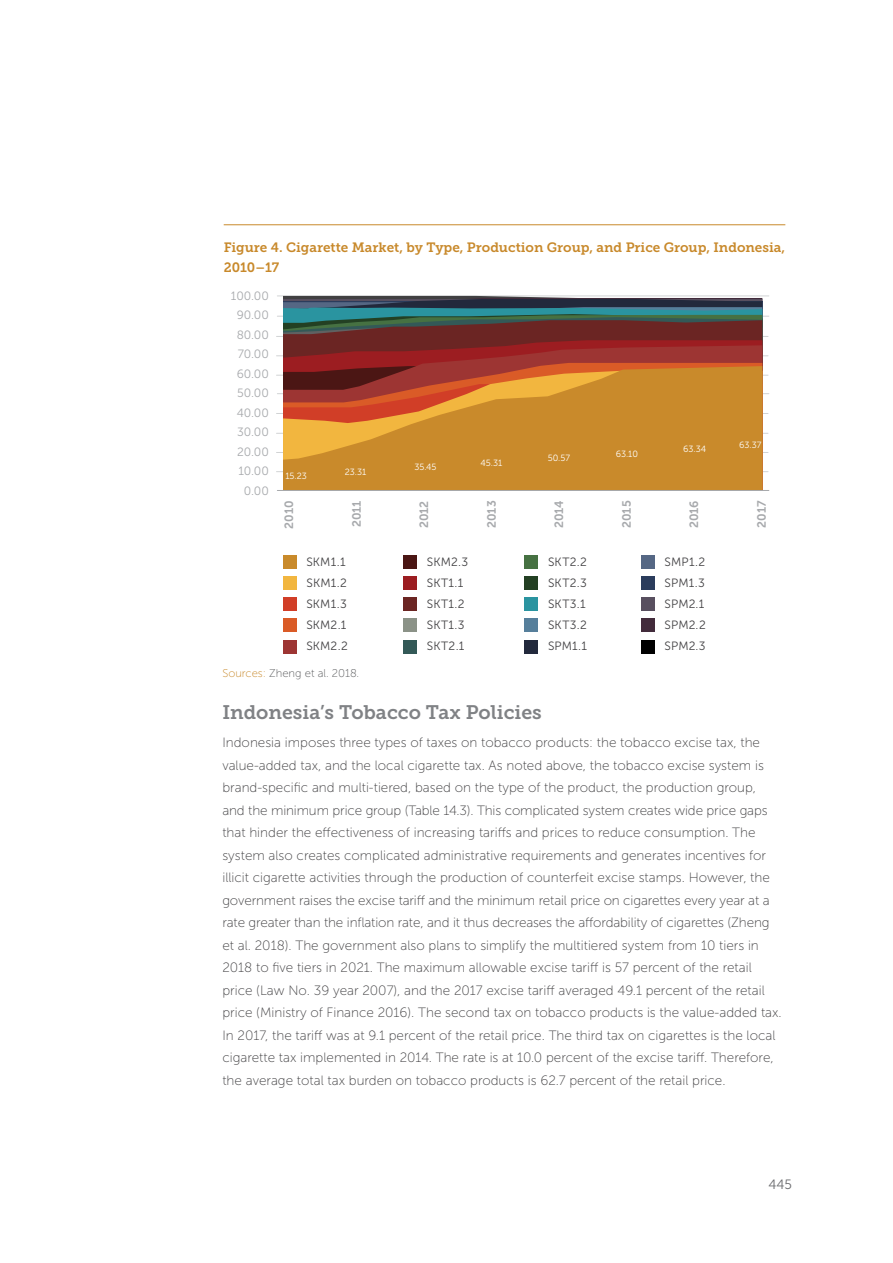
<style>
.page{position:relative;width:893px;height:1263px;background:#fff}
.page>*{position:absolute;margin:0;border:0;box-sizing:border-box;transform-origin:0 0}
.t1{font:19.5px "Museo Slab 700";color:#808285}
.t2{font:13.5px/22.5px "Museo Sans 100";color:#414042}
.t3{font:13.5px/19.5px "Museo Slab 700";color:#c8892b}
.t4{font:13.5px "Museo Sans 300";color:#696a6d}
.t5{font:12px/21px "Museo Sans 300";letter-spacing:.01em;color:#414042}
.t6{font:12px/19.5px "Museo Sans 300";color:#a7a9ac;text-align:right}
.t7{font:12px "Museo Sans 700";color:#a7a9ac}
.t8{font:11.25px "Museo Sans 100";color:#58595b}
.t9{font:9px "Museo Sans 300";color:#fff}
.s1{color:#c8892b}
</style>
<div class="page">
<div style="left:283px;top:577px;width:13px;height:13px;background:#f2b63f"></div>
<div style="left:283px;top:597px;width:13px;height:13px;background:#d13e27"></div>
<div style="left:283px;top:619px;width:13px;height:13px;background:#da5b27"></div>
<div style="left:283px;top:640px;width:13px;height:13px;background:#9d3533"></div>
<hr style="left:277px;top:316px;width:492px;height:1px;background:#d1d3d4">
<hr style="left:277px;top:295px;width:492px;height:1px;background:#d1d3d4">
<hr style="left:276px;top:355px;width:492px;height:1px;background:#d1d3d4">
<hr style="left:276px;top:433px;width:492px;height:1px;background:#d1d3d4">
<hr style="left:276px;top:413px;width:492px;height:1px;background:#d1d3d4">
<hr style="left:276px;top:375px;width:492px;height:1px;background:#d1d3d4">
<hr style="left:276px;top:336px;width:492px;height:1px;background:#d1d3d4">
<hr style="left:276px;top:471px;width:492px;height:1px;background:#d1d3d4">
<hr style="left:276px;top:452px;width:492px;height:1px;background:#d1d3d4">
<hr style="left:277px;top:393px;width:492px;height:1px;background:#d1d3d4">
<div style="left:283px;top:555px;width:13px;height:13px;background:#c98a2b"></div>
<div style="left:404px;top:577px;width:13px;height:13px;background:#9c1d21"></div>
<div style="left:404px;top:597px;width:13px;height:13px;background:#6b2523"></div>
<div style="left:404px;top:619px;width:13px;height:13px;background:#8b9287"></div>
<div style="left:404px;top:640px;width:13px;height:13px;background:#335957"></div>
<div style="left:404px;top:555px;width:13px;height:13px;background:#4b1614"></div>
<div style="left:525px;top:577px;width:13px;height:13px;background:#234023"></div>
<div style="left:525px;top:597px;width:13px;height:13px;background:#2a94a0"></div>
<div style="left:525px;top:619px;width:13px;height:13px;background:#567f9b"></div>
<div style="left:525px;top:640px;width:13px;height:13px;background:#22293c"></div>
<div style="left:525px;top:555px;width:13px;height:13px;background:#467142"></div>
<div style="left:641px;top:577px;width:13px;height:13px;background:#2b3c5c"></div>
<div style="left:641px;top:597px;width:13px;height:13px;background:#584f5f"></div>
<div style="left:641px;top:619px;width:13px;height:13px;background:#422b3b"></div>
<div style="left:641px;top:640px;width:13px;height:13px;background:#000"></div>
<div style="left:641px;top:555px;width:13px;height:13px;background:#556784"></div>
<svg style="left:283px;top:299px;width:479px;height:8px;background:#2e3549"></svg>
<svg style="left:283px;top:307px;width:479px;height:7px;background:#2f8796"></svg>
<svg style="left:283px;top:320px;width:479px;height:20px;background:#5f312c"></svg>
<svg style="left:283px;top:340px;width:479px;height:5px;background:#802122"></svg>
<svg style="left:283px;top:345px;width:479px;height:18px;background:#942929"></svg>
<svg style="left:283px;top:363px;width:479px;height:3px"></svg>
<svg style="left:283px;top:366px;width:479px;height:124px;background:#c77f2c"></svg>
<hr style="left:277px;top:490px;width:492px;height:1px;background:#a7a9ac">
<hr style="left:224px;top:224px;width:561px;height:1px;background:#c8892b">
<p class="t3" style="left:224px;top:238px;width:563px">Figure 4. Cigarette Market, by Type, Production Group, and Price Group, Indonesia,<br>2010–17</p>
<p class="t6" style="left:231px;top:286px;width:39px">100.00<br>90.00<br>80.00<br>70.00<br>60.00<br>50.00<br>40.00<br>30.00<br>20.00<br>10.00<br>0.00</p>
<p class="t9" style="left:285px;top:471px;width:23px">15.23</p>
<p class="t9" style="left:345px;top:467px;width:23px">23.31</p>
<p class="t9" style="left:414px;top:462px;width:24px">35.45</p>
<p class="t9" style="left:480px;top:458px;width:23px">45.31</p>
<p class="t9" style="left:548px;top:453px;width:24px">50.57</p>
<p class="t9" style="left:616px;top:449px;width:24px">63.10</p>
<p class="t9" style="left:683px;top:444px;width:24px">63.34</p>
<p class="t9" style="left:739px;top:440px;width:24px">63.37</p>
<p class="t7" style="left:282px;top:529px;width:30px;rotate:-90deg">2010</p>
<p class="t7" style="left:350px;top:527px;width:28px;rotate:-90deg">2011</p>
<p class="t7" style="left:417px;top:528px;width:29px;rotate:-90deg">2012</p>
<p class="t7" style="left:485px;top:528px;width:29px;rotate:-90deg">2013</p>
<p class="t7" style="left:552px;top:528px;width:29px;rotate:-90deg">2014</p>
<p class="t7" style="left:620px;top:528px;width:29px;rotate:-90deg">2015</p>
<p class="t7" style="left:687px;top:528px;width:29px;rotate:-90deg">2016</p>
<p class="t7" style="left:755px;top:528px;width:29px;rotate:-90deg">2017</p>
<p class="t5" style="left:306px;top:552px;width:43px">SKM1.1<br>SKM1.2<br>SKM1.3<br>SKM2.1<br>SKM2.2</p>
<p class="t5" style="left:427px;top:552px;width:43px">SKM2.3<br>SKT1.1<br>SKT1.2<br>SKT1.3<br>SKT2.1</p>
<p class="t5" style="left:548px;top:552px;width:40px;text-align:justify">SKT2.2<br>SKT2.3<br>SKT3.1<br>SKT3.2<br>SPM1.1</p>
<p class="t5" style="left:665px;top:552px;width:43px;text-align:justify">SMP1.2<br>SPM1.3<br>SPM2.1<br>SPM2.2<br>SPM2.3</p>
<p class="t8" style="left:222px;top:667px;width:138px"><span class="s1">Sources:</span> Zheng et al. 2018.</p>
<h1 class="t1" style="left:222px;top:701px;width:321px">Indonesia’s Tobacco Tax Policies</h1>
<p class="t2" style="left:222px;top:731px;width:561px">Indonesia imposes three types of taxes on tobacco products: the tobacco excise tax, the value-added tax, and the local cigarette tax. As noted above, the tobacco excise system is brand-specific and multi-tiered, based on the type of the product, the production group, and the minimum price group (Table 14.3). This complicated system creates wide price gaps that hinder the effectiveness of increasing tariffs and prices to reduce consumption. The system also creates complicated administrative requirements and generates incentives for illicit cigarette activities through the production of counterfeit excise stamps. However, the government raises the excise tariff and the minimum retail price on cigarettes every year at a rate greater than the inflation rate, and it thus decreases the affordability of cigarettes (Zheng et al. 2018). The government also plans to simplify the multitiered system from 10 tiers in 2018 to five tiers in 2021. The maximum allowable excise tariff is 57 percent of the retail price (Law No. 39 year 2007), and the 2017 excise tariff averaged 49.1 percent of the retail price (Ministry of Finance 2016). The second tax on tobacco products is the value-added tax.<br>In 2017, the tariff was at 9.1 percent of the retail price. The third tax on cigarettes is the local cigarette tax implemented in 2014. The rate is at 10.0 percent of the excise tariff. Therefore, the average total tax burden on tobacco products is 62.7 percent of the retail price.</p>
<p class="t4" style="left:768px;top:1177px;width:25px">445</p>
</div>
